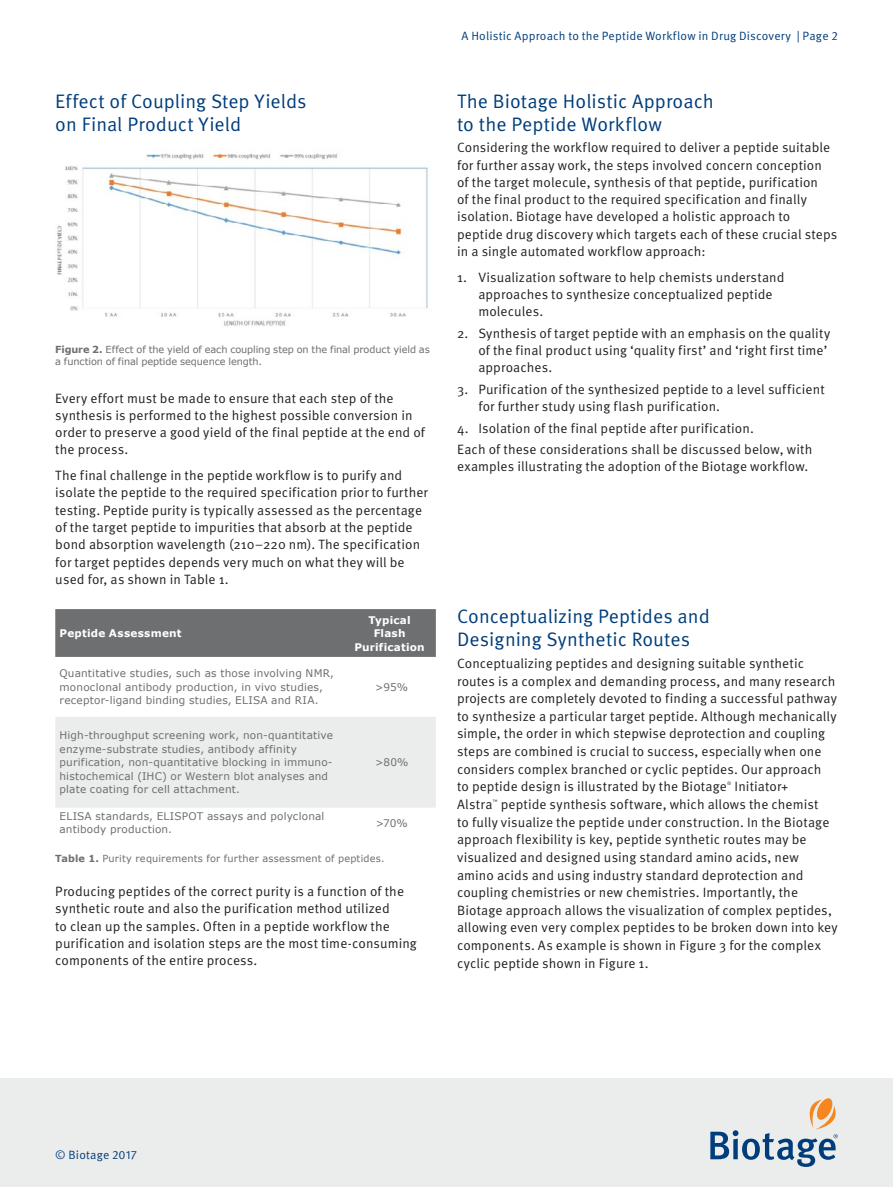
<style>
.page{position:relative;width:893px;height:1187px;background:#fff}
.page>*{position:absolute;margin:0;border:0;box-sizing:border-box;transform-origin:0 0}
.t1{font:19.5px/22.5px "Meta OT Norm";color:#003d7b}
.t2{font:13.5px/17.2px "Meta OT Norm";letter-spacing:.005em;color:#231f20}
.t3{font:12px "Meta OT Norm";letter-spacing:.015em;color:#003d7b}
.t4{font:10.5px/13.5px "Verdana";letter-spacing:.015em;color:#6d6f71}
.t5{font:700 10.5px/13.5px "Verdana";letter-spacing:.015em;color:#fff;text-align:center}
.t6{font:9.75px/12px "Verdana";letter-spacing:-.005em;color:#6d6f71}
.t7{font:9.75px "Verdana";letter-spacing:.02em;color:#6d6f71}
.t8{font:4.8px "Meta OT Norm";color:#231f20}
.s1{font-weight:700}
</style>
<div class="page">
<div style="left:0;top:1078px;width:893px;height:108px;background:#ebecec"></div>
<svg style="left:710px;top:1098px;width:128px;height:68px"></svg>
<img style="left:57px;top:153px;width:371px;height:173px">
<div style="left:55px;top:609px;width:381px;height:48px;background:#6d6f71"></div>
<div style="left:55px;top:717px;width:381px;height:90px;background:#ebecec"></div>
<h1 class="t1" style="left:55px;top:91px;width:253px">Effect of Coupling Step Yields on Final Product Yield</h1>
<p class="t6" style="left:55px;top:343px;width:376px"><span class="s1">Figure 2.</span> Effect of the yield of each coupling step on the final product yield as a function of final peptide sequence length.</p>
<p class="t2" style="left:55px;top:389px;width:371px">Every effort must be made to ensure that each step of the synthesis is performed to the highest possible conversion in order to preserve a good yield of the final peptide at the end of the process.</p>
<p class="t2" style="left:55px;top:467px;width:374px">The final challenge in the peptide workflow is to purify and isolate the peptide to the required specification prior to further testing. Peptide purity is typically assessed as the percentage of the target peptide to impurities that absorb at the peptide bond absorption wavelength (210–220 nm). The specification for target peptides depends very much on what they will be used for, as shown in Table 1.</p>
<p class="t5" style="left:60px;top:626px;width:124px">Peptide Assessment</p>
<p class="t4" style="left:60px;top:666px;width:276px">Quantitative studies, such as those involving NMR, monoclonal antibody production, in vivo studies, receptor-ligand binding studies, ELISA and RIA.</p>
<p class="t4" style="left:60px;top:728px;width:275px">High-throughput screening work, non-quantitative enzyme-substrate studies, antibody affinity purification, non-quantitative blocking in immuno&shy;histochemical (IHC) or Western blot analyses and plate coating for cell attachment.</p>
<p class="t5" style="left:354px;top:612px;width:72px">Typical<br>Flash<br>Purification</p>
<p class="t4" style="left:375px;top:680px;width:34px">&gt;95%</p>
<p class="t4" style="left:375px;top:755px;width:35px">&gt;80%</p>
<p class="t4" style="left:60px;top:809px;width:266px">ELISA standards, ELISPOT assays and polyclonal antibody production.</p>
<p class="t4" style="left:376px;top:816px;width:34px">&gt;70%</p>
<p class="t7" style="left:55px;top:851px;width:331px"><span class="s1">Table 1.</span> Purity requirements for further assessment of peptides.</p>
<p class="t2" style="left:55px;top:883px;width:363px">Producing peptides of the correct purity is a function of the synthetic route and also the purification method utilized<br>to clean up the samples. Often in a peptide workflow the purification and isolation steps are the most time-consuming components of the entire process.</p>
<p class="t3" style="left:462px;top:29px;width:378px">A Holistic Approach to the Peptide Workflow in Drug Discovery | Page 2</p>
<h1 class="t1" style="left:457px;top:91px;width:258px">The Biotage Holistic Approach to the Peptide Workflow</h1>
<p class="t2" style="left:457px;top:139px;width:382px">Considering the workflow required to deliver a peptide suitable for further assay work, the steps involved concern conception<br>of the target molecule, synthesis of that peptide, purification<br>of the final product to the required specification and finally isolation. Biotage have developed a holistic approach to peptide drug discovery which targets each of these crucial steps in a single automated workflow approach:</p>
<p class="t2" style="left:478px;top:269px;width:308px;text-indent:-21px">1. Visualization software to help chemists understand approaches to synthesize conceptualized peptide molecules.</p>
<p class="t2" style="left:478px;top:325px;width:353px;text-indent:-21px">2. Synthesis of target peptide with an emphasis on the quality of the final product using ‘quality first’ and ‘right first time’ approaches.</p>
<p class="t2" style="left:478px;top:381px;width:348px;text-indent:-21px">3. Purification of the synthesized peptide to a level sufficient for further study using flash purification.</p>
<p class="t2" style="left:457px;top:417px;width:357px;line-height:21.5px">4. Isolation of the final peptide after purification.<br>Each of these considerations shall be discussed below, with</p>
<p class="t2" style="left:457px;top:458px;width:353px">examples illustrating the adoption of the Biotage workflow.</p>
<h1 class="t1" style="left:457px;top:606px;width:254px">Conceptualizing Peptides and<br>Designing Synthetic Routes</h1>
<p class="t2" style="left:457px;top:654px;width:381px;line-height:17.7px">Conceptualizing peptides and designing suitable synthetic routes is a complex and demanding process, and many research projects are completely devoted to finding a successful pathway to synthesize a particular target peptide. Although mechanically simple, the order in which stepwise deprotection and coupling steps are combined is crucial to success, especially when one considers complex branched or cyclic peptides. Our approach<br>to peptide design is illustrated by the Biotage</p>
<p class="t8" style="left:727px;top:780px;width:6px">®</p>
<p class="t2" style="left:735px;top:778px;width:55px">Initiator+</p>
<p class="t2" style="left:457px;top:795px;width:382px;line-height:17.7px;text-indent:44px">peptide synthesis software, which allows the chemist<br>to fully visualize the peptide under construction. In the Biotage approach flexibility is key, peptide synthetic routes may be visualized and designed using standard amino acids, new amino acids and using industry standard deprotection and coupling chemistries or new chemistries. Importantly, the Biotage approach allows the visualization of complex peptides, allowing even very complex peptides to be broken down into key components. As example is shown in Figure 3 for the complex cyclic peptide shown in Figure 1.</p>
<p class="t2" style="left:457px;top:795px;width:37px">Alstra</p>
<p class="t8" style="left:493px;top:798px;width:6px">™</p>
<p class="t3" style="left:55px;top:1148px;width:83px">© Biotage 2017</p>
</div>
